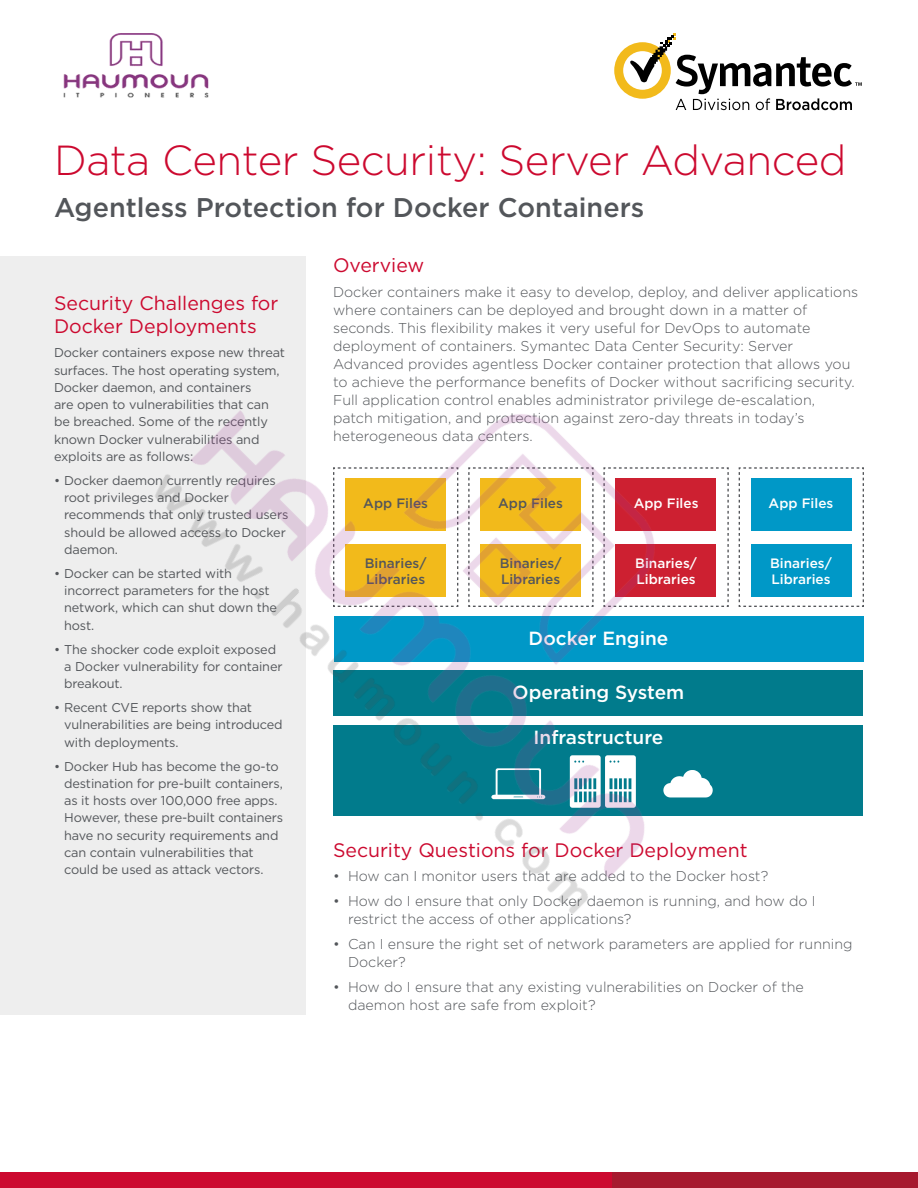
<style>
.page{position:relative;width:918px;height:1188px;background:#fff}
.page>*{position:absolute;margin:0;border:0;box-sizing:border-box;transform-origin:0 0}
.Cover_Main_Title{font:300 42px "Gotham";letter-spacing:-.01em;color:#cc092f}
.Key_Message_Large{font:500 27px "Gotham";color:#53565a}
.Body_Head{font:19.5px/23.4px "Gotham";color:#cc092f}
.t1{font:500 19.05px "Gotham";color:#fff}
.Body_Text{font:300 14.25px/18px "Gotham";color:#53565a}
.t2{font:500 13.65px/16.4px "Gotham";color:#54565a}
.t3{font:500 13.65px/16.4px "Gotham";color:#fff}
.Side_Bar_Body_Bullet{font:12.75px/17.2px "Gotham";letter-spacing:-.01em;color:#53565a}
</style>
<div class="page">
<div style="left:0;top:1172px;width:707px;height:16px;background:#cc092f"></div>
<div style="left:612px;top:1172px;width:306px;height:16px;background:#a6192e"></div>
<svg style="left:614px;top:33px;width:248px;height:77px"></svg>
<div style="left:0;top:257px;width:306px;height:758px;background:#eee"></div>
<img style="left:63px;top:33px;width:145px;height:65px">
<img style="left:46px;top:256px;width:818px;height:658px">
<p class="Cover_Main_Title" style="left:54px;top:134px;width:794px">Data Center Security: Server Advanced</p>
<p class="Key_Message_Large" style="left:54px;top:189px;width:592px">Agentless Protection for Docker Containers</p>
<p class="Body_Head" style="left:54px;top:291px;width:226px">Security Challenges for<br>Docker Deployments</p>
<p class="Side_Bar_Body_Bullet" style="left:54px;top:344px;width:233px">Docker containers expose new threat surfaces. The host operating system, Docker daemon, and containers<br>are open to vulnerabilities that can be breached. Some of the recently known Docker vulnerabilities and exploits are as follows:</p>
<p class="Side_Bar_Body_Bullet" style="left:64px;top:471px;width:226px;text-indent:-10px">• Docker daemon currently requires root privileges and Docker recommends that only trusted users should be allowed access to Docker daemon.</p>
<p class="Side_Bar_Body_Bullet" style="left:64px;top:564px;width:214px;text-indent:-10px">• Docker can be started with incorrect parameters for the host network, which can shut down the host.</p>
<p class="Side_Bar_Body_Bullet" style="left:64px;top:640px;width:220px;text-indent:-10px">• The shocker code exploit exposed a Docker vulnerability for container breakout.</p>
<p class="Side_Bar_Body_Bullet" style="left:64px;top:699px;width:220px;text-indent:-10px">• Recent CVE reports show that vulnerabilities are being introduced with deployments.</p>
<p class="Side_Bar_Body_Bullet" style="left:64px;top:757px;width:221px;text-indent:-10px">• Docker Hub has become the go-to destination for pre-built containers, as it hosts over 100,000 free apps.<br>However, these pre-built containers have no security requirements and can contain vulnerabilities that could be used as attack vectors.</p>
<p class="Body_Head" style="left:333px;top:253px;width:93px">Overview</p>
<p class="Body_Text" style="left:333px;top:282px;width:527px">Docker containers make it easy to develop, deploy, and deliver applications where containers can be deployed and brought down in a matter of seconds. This flexibility makes it very useful for DevOps to automate deployment of containers. Symantec Data Center Security: Server Advanced provides agentless Docker container protection that allows you to achieve the performance benefits of Docker without sacrificing security.<br>Full application control enables administrator privilege de-escalation, patch mitigation, and protection against zero-day threats in today’s heterogeneous data centers.</p>
<p class="t2" style="left:363px;top:495px;width:66px">App Files</p>
<p class="t2" style="left:365px;top:554px;width:63px">Binaries/<br>Libraries</p>
<p class="t2" style="left:498px;top:495px;width:66px">App Files</p>
<p class="t2" style="left:500px;top:554px;width:63px">Binaries/<br>Libraries</p>
<p class="t3" style="left:634px;top:495px;width:66px">App Files</p>
<p class="t3" style="left:635px;top:554px;width:63px">Binaries/<br>Libraries</p>
<p class="t1" style="left:529px;top:626px;width:141px">Docker Engine</p>
<p class="t1" style="left:513px;top:680px;width:173px">Operating System</p>
<p class="t1" style="left:534px;top:725px;width:131px">Infrastructure</p>
<p class="t3" style="left:769px;top:495px;width:66px">App Files</p>
<p class="t3" style="left:770px;top:554px;width:63px">Binaries/<br>Libraries</p>
<p class="Body_Head" style="left:333px;top:837px;width:416px">Security Questions for Docker Deployment</p>
<p class="Body_Text" style="left:333px;top:867px;width:437px">• How can I monitor users that are added to the Docker host?</p>
<p class="Body_Text" style="left:348px;top:892px;width:469px;text-indent:-15px">• How do I ensure that only Docker daemon is running, and how do I restrict the access of other applications?</p>
<p class="Body_Text" style="left:348px;top:934px;width:506px;text-indent:-15px">• Can I ensure the right set of network parameters are applied for running<br>Docker?</p>
<p class="Body_Text" style="left:348px;top:977px;width:457px;text-indent:-15px">• How do I ensure that any existing vulnerabilities on Docker of the daemon host are safe from exploit?</p>
</div>
